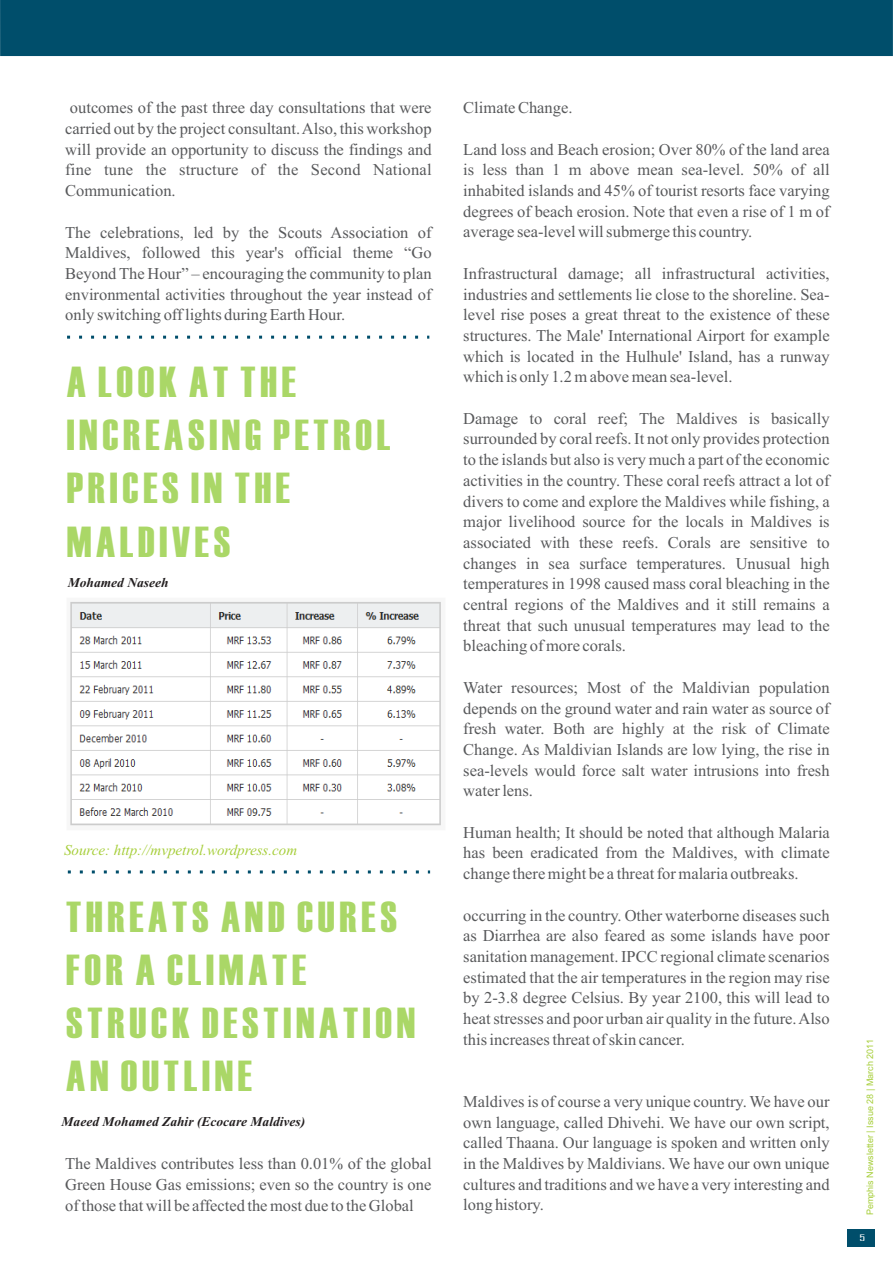
<style>
.page{position:relative;width:893px;height:1263px;background:#fff}
.page>*{position:absolute;margin:0;border:0;box-sizing:border-box;transform-origin:0 0}
.t1{font:43.35px/53.1px "Haettenschweiler";letter-spacing:.11em;color:#aad767}
.t2{font:16.5px/20.7px "Times New Roman";color:#58595b;text-align:justify}
.t3{font:italic 15px "Times New Roman";color:#a6ce39}
.t4{font:15px "Iris UPC";color:#fff}
.t5{font:italic 700 13.5px "Times New Roman";color:#231f20}
.t6{font:9px "Arial";color:#a6ce39}
</style>
<div class="page">
<div style="left:0;top:0;width:893px;height:56px;background:#004e6b"></div>
<div style="left:848px;top:1229px;width:27px;height:17px;background:#004e6b"></div>
<svg style="left:68px;top:870px;width:362px;height:3px"></svg>
<svg style="left:67px;top:336px;width:362px;height:3px"></svg>
<img style="left:70px;top:601px;width:371px;height:225px">
<p class="t2" style="left:65px;top:99px;width:368px">outcomes of the past three day consultations that were carried out by the project consultant. Also, this workshop will provide an opportunity to discuss the findings and fine tune the structure of the Second National Communication.</p>
<p class="t2" style="left:65px;top:223px;width:368px">The celebrations, led by the Scouts Association of Maldives, followed this year's official theme “Go Beyond The Hour” – encouraging the community to plan environmental activities throughout the year instead of only switching off lights during Earth Hour.</p>
<h1 class="t1" style="left:67px;top:358px;width:325px">A LOOK AT THE<br>INCREASING PETROL<br>PRICES IN THE<br>MALDIVES</h1>
<p class="t5" style="left:68px;top:577px;width:102px">Mohamed Naseeh</p>
<p class="t3" style="left:64px;top:845px;width:235px">Source: http://mvpetrol.wordpress.com</p>
<h1 class="t1" style="left:66px;top:893px;width:351px">THREATS AND CURES<br>FOR A CLIMATE<br>STRUCK DESTINATION<br>AN OUTLINE</h1>
<p class="t5" style="left:62px;top:1117px;width:245px">Maeed Mohamed Zahir (Ecocare Maldives)</p>
<p class="t2" style="left:65px;top:1155px;width:368px">The Maldives contributes less than 0.01% of the global Green House Gas emissions; even so the country is one of those that will be affected the most due to the Global</p>
<p class="t2" style="left:463px;top:99px;width:111px">Climate Change.</p>
<p class="t2" style="left:463px;top:140px;width:368px">Land loss and Beach erosion; Over 80% of the land area is less than 1 m above mean sea-level. 50% of all inhabited islands and 45% of tourist resorts face varying degrees of beach erosion. Note that even a rise of 1 m of average sea-level will submerge this country.</p>
<p class="t2" style="left:463px;top:264px;width:368px">Infrastructural damage; all infrastructural activities, industries and settlements lie close to the shoreline. Sea&shy;level rise poses a great threat to the existence of these structures. The Male' International Airport for example which is located in the Hulhule' Island, has a runway which is only 1.2 m above mean sea-level.</p>
<p class="t2" style="left:463px;top:409px;width:368px">Damage to coral reef; The Maldives is basically surrounded by coral reefs. It not only provides protection to the islands but also is very much a part of the economic activities in the country. These coral reefs attract a lot of divers to come and explore the Maldives while fishing, a major livelihood source for the locals in Maldives is associated with these reefs. Corals are sensitive to changes in sea surface temperatures. Unusual high temperatures in 1998 caused mass coral bleaching in the central regions of the Maldives and it still remains a threat that such unusual temperatures may lead to the bleaching of more corals.</p>
<p class="t2" style="left:463px;top:678px;width:368px">Water resources; Most of the Maldivian population depends on the ground water and rain water as source of fresh water. Both are highly at the risk of Climate Change. As Maldivian Islands are low lying, the rise in sea-levels would force salt water intrusions into fresh water lens.</p>
<p class="t2" style="left:463px;top:823px;width:368px">Human health; It should be noted that although Malaria has been eradicated from the Maldives, with climate change there might be a threat for malaria outbreaks.</p>
<p class="t2" style="left:463px;top:906px;width:368px">occurring in the country. Other waterborne diseases such as Diarrhea are also feared as some islands have poor sanitation management. IPCC regional climate scenarios estimated that the air temperatures in the region may rise by 2-3.8 degree Celsius. By year 2100, this will lead to heat stresses and poor urban air quality in the future. Also this increases threat of skin cancer.</p>
<p class="t2" style="left:463px;top:1092px;width:368px">Maldives is of course a very unique country. We have our own language, called Dhivehi. We have our own script, called Thaana. Our language is spoken and written only in the Maldives by Maldivians. We have our own unique cultures and traditions and we have a very interesting and long history.</p>
<p class="t6" style="left:867px;top:1215px;width:177px;rotate:-90deg">Pemphis Newsletter | Issue 28 | March 2011</p>
<p class="t4" style="left:860px;top:1229px;width:7px">5</p>
</div>
